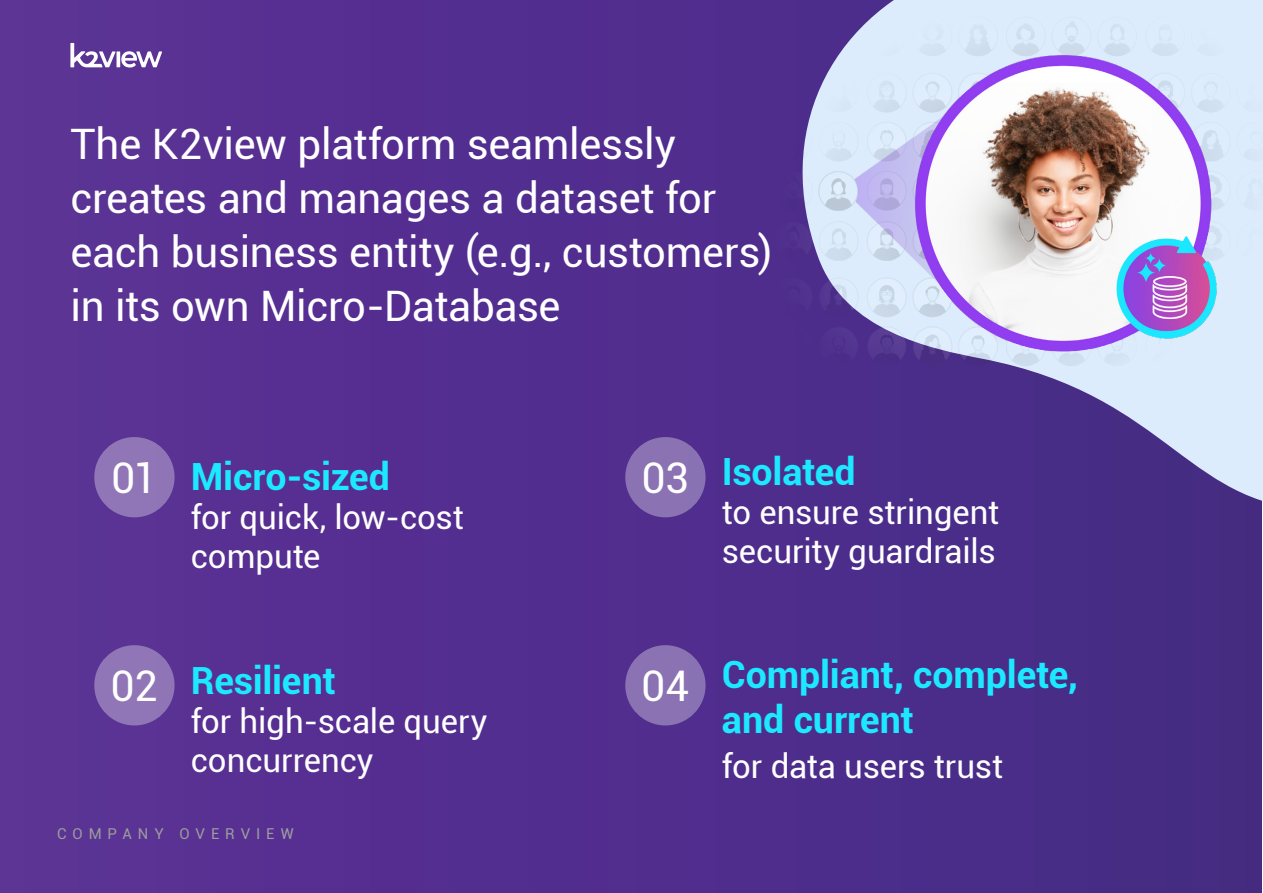
<style>
.page{position:relative;width:1263px;height:893px;background:#fff}
.page>*{position:absolute;margin:0;border:0;box-sizing:border-box;transform-origin:0 0}
.PS1{font:42.3px "Roboto";letter-spacing:-.01em;color:#fff}
.PS1-2{font:42px/54px "Roboto";letter-spacing:-.01em;color:#fff}
.PS1-3{font:700 37.5px/45px "Roboto";letter-spacing:-.005em;color:#1ce8ff}
.PS1-4{font:33px/39px "Roboto";letter-spacing:-.005em;color:#fff}
.PS1-5{font:15px "Roboto";letter-spacing:.4em;color:#9c9c9c}
</style>
<div class="page">
<div style="left:0;top:0;width:1261px;height:893px;background:linear-gradient(to right,#5d3297,#442b84)"></div>
<svg style="left:773px;top:0;width:490px;height:513px;background:#7161a8"></svg>
<div style="left:94px;top:437px;width:81px;height:80px;background:#9076b7;border-radius:50%"></div>
<div style="left:625px;top:437px;width:80px;height:80px;background:#8a72b3;border-radius:50%"></div>
<div style="left:94px;top:645px;width:81px;height:80px;background:#9076b7;border-radius:50%"></div>
<div style="left:625px;top:645px;width:80px;height:80px;background:#8a72b3;border-radius:50%"></div>
<svg style="left:70px;top:43px;width:45px;height:24px"></svg>
<hr style="left:117px;top:51px;width:3px;height:16px;background:#fff">
<svg style="left:121px;top:51px;width:41px;height:17px"></svg>
<img style="left:775px;top:17px;width:488px;height:351px">
<p class="PS1-2" style="left:70px;top:116px;width:703px">The K2view platform seamlessly creates and manages a dataset for each business entity (e.g., customers) in its own Micro-Database</p>
<p class="PS1-3" style="left:191px;top:452px;width:201px">Micro-sized</p>
<p class="PS1-4" style="left:191px;top:496px;width:274px">for quick, low-cost compute</p>
<p class="PS1" style="left:112px;top:448px;width:47px">01</p>
<p class="PS1" style="left:642px;top:448px;width:49px">03</p>
<p class="PS1-3" style="left:722px;top:447px;width:135px">Isolated</p>
<p class="PS1-4" style="left:722px;top:491px;width:279px">to ensure stringent security guardrails</p>
<p class="PS1" style="left:111px;top:656px;width:49px">02</p>
<p class="PS1" style="left:641px;top:656px;width:49px">04</p>
<p class="PS1-3" style="left:722px;top:651px;width:358px">Compliant, complete, and current</p>
<p class="PS1-4" style="left:722px;top:746px;width:283px">for data users trust</p>
<p class="PS1-3" style="left:191px;top:656px;width:146px">Resilient</p>
<p class="PS1-4" style="left:191px;top:700px;width:298px">for high-scale query concurrency</p>
<p class="PS1-5" style="left:57px;top:824px;width:238px">COMPANY OVERVIEW</p>
</div>
